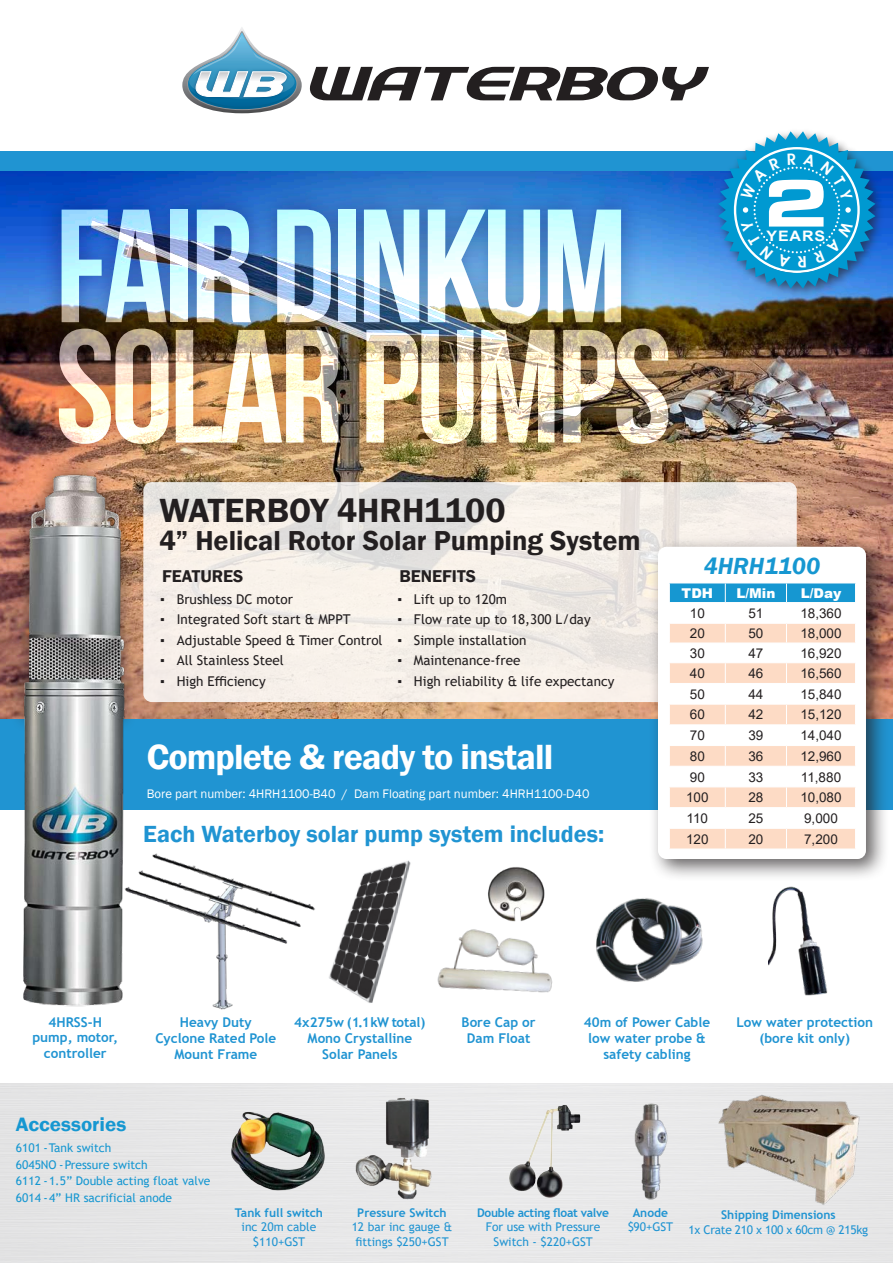
<style>
.page{position:relative;width:893px;height:1263px;background:#fff}
.page>*{position:absolute;margin:0;border:0;box-sizing:border-box;transform-origin:0 0}
.t1{font:160.8px/120.3px "Bebas Neue";letter-spacing:-.025em;color:#fff}
.t2{font:70.05px "Eurostile Becker Black Extd";color:#fff}
.t3{font:600 36px "Franklin Gothic";letter-spacing:-.025em;color:#fff}
.t4{font:600 34.5px "Franklin Gothic";color:#231f20}
.t5{font:600 28.2px "Franklin Gothic";color:#231f20}
.t6{font:600 24px "Franklin Gothic";color:#2094d2}
.t7{font:italic 600 24px "Franklin Gothic";color:#1697d1}
.t8{font:600 19.95px "Franklin Gothic";color:#1697d1;scale:1.05 1}
.t9{font:600 17.55px "Franklin Gothic";color:#231f20}
.t10{font:700 14.4px "Arial";letter-spacing:.055em;color:#fff;scale:1.11 1}
.t11{font:13.5px "Trebuchet MS";color:#231f20}
.t12{font:700 13.5px/16.2px "Trebuchet MS";color:#2094d2;text-align:center}
.t13{font:13.5px "Arial";color:#231f20}
.t14{font:900 13.5px "Arial";color:#fff}
.t15{font:12.75px "Franklin Gothic";color:#fff}
.t16{font:12px/16.5px "Trebuchet MS";color:#1697d1}
.t17{font:12px/14.4px "Trebuchet MS";color:#2094d2;text-align:center}
.t18{font:700 12px "Trebuchet MS";color:#2094d2}
.t19{font:12px "Trebuchet MS";letter-spacing:-.025em;color:#2094d2}
.t20{font:700 12px "Trebuchet MS";letter-spacing:-.025em;color:#2094d2}
</style>
<div class="page">
<img style="left:0;top:171px;width:893px;height:548px">
<div style="left:0;top:719px;width:893px;height:90px;background:#2094d2"></div>
<img style="left:329px;top:860px;width:82px;height:143px">
<img style="left:437px;top:929px;width:116px;height:64px">
<img style="left:596px;top:898px;width:107px;height:84px">
<img style="left:488px;top:867px;width:57px;height:55px">
<img style="left:768px;top:886px;width:60px;height:110px">
<img style="left:678px;top:1083px;width:215px;height:140px">
<svg style="left:143px;top:482px;width:654px;height:220px;background:#f1ebe5"></svg>
<img style="left:158px;top:855px;width:157px;height:155px">
<img style="left:352px;top:1090px;width:90px;height:117px">
<img style="left:226px;top:1108px;width:110px;height:96px">
<img style="left:633px;top:1103px;width:36px;height:97px">
<img style="left:491px;top:1101px;width:97px;height:100px">
<img style="left:0;top:458px;width:158px;height:258px">
<img style="left:0;top:716px;width:158px;height:291px">
<div style="left:648px;top:537px;width:241px;height:345px;background:#231f20;opacity:.7"></div>
<div style="left:658px;top:547px;width:208px;height:312px;background:#fff;border-radius:8px"></div>
<svg style="left:669px;top:583px;width:187px;height:266px"></svg>
<hr style="left:669px;top:602px;width:56px;height:1px;background:#fff">
<hr style="left:725px;top:602px;width:61px;height:1px;background:#fff">
<hr style="left:786px;top:602px;width:70px;height:1px;background:#fff">
<hr style="left:669px;top:724px;width:56px;height:1px;background:#fff">
<hr style="left:725px;top:724px;width:61px;height:1px;background:#fff">
<hr style="left:786px;top:724px;width:70px;height:1px;background:#fff">
<div style="left:37px;top:188px;width:653px;height:278px;background:#231f20;opacity:.43"></div>
<div style="left:0;top:151px;width:893px;height:20px;background:#2094d2"></div>
<svg style="left:310px;top:67px;width:399px;height:33px"></svg>
<svg style="left:182px;top:27px;width:120px;height:86px"></svg>
<div style="left:714px;top:127px;width:172px;height:172px;background:#231f20;opacity:.63"></div>
<svg style="left:718px;top:131px;width:157px;height:158px;background:#2c9fd4"></svg>
<h1 class="t1" style="left:55px;top:205px;width:618px">FAIR DINKUM<br>SOLAR PUMPS</h1>
<h2 class="t2" style="left:763px;top:163px;width:68px">2</h2>
<p class="t10" style="left:766px;top:225px;width:54px">YEARS</p>
<h3 class="t4" style="left:159px;top:489px;width:348px">WATERBOY 4HRH1100</h3>
<h3 class="t5" style="left:159px;top:523px;width:483px">4” Helical Rotor Solar Pumping System</h3>
<p class="t9" style="left:162px;top:565px;width:83px">FEATURES</p>
<p class="t11" style="left:160px;top:591px;width:134px">▪ Brushless DC motor</p>
<p class="t11" style="left:160px;top:611px;width:192px">▪ Integrated Soft start &amp; MPPT</p>
<p class="t11" style="left:160px;top:631px;width:224px">▪ Adjustable Speed &amp; Timer Control</p>
<p class="t11" style="left:160px;top:652px;width:125px">▪ All Stainless Steel</p>
<p class="t11" style="left:160px;top:672px;width:107px">▪ High Efficiency</p>
<p class="t9" style="left:399px;top:565px;width:78px">BENEFITS</p>
<p class="t11" style="left:397px;top:591px;width:111px">▪ Lift up to 120m</p>
<p class="t11" style="left:397px;top:611px;width:195px">▪ Flow rate up to 18,300 L/day</p>
<p class="t11" style="left:397px;top:631px;width:131px">▪ Simple installation</p>
<p class="t11" style="left:397px;top:652px;width:125px">▪ Maintenance-free</p>
<p class="t11" style="left:397px;top:672px;width:218px">▪ High reliability &amp; life expectancy</p>
<h3 class="t3" style="left:147px;top:735px;width:408px">Complete &amp; ready to install</h3>
<p class="t15" style="left:147px;top:786px;width:444px">Bore part number: 4HRH1100-B40 / Dam Floating part number: 4HRH1100-D40</p>
<h3 class="t6" style="left:143px;top:819px;width:462px">Each Waterboy solar pump system includes:</h3>
<h3 class="t7" style="left:704px;top:551px;width:118px">4HRH1100</h3>
<p class="t14" style="left:682px;top:583px;width:33px">TDH</p>
<p class="t14" style="left:736px;top:583px;width:41px">L/Min</p>
<p class="t14" style="left:801px;top:583px;width:42px">L/Day</p>
<p class="t13" style="left:690px;top:604px;width:17px">10</p>
<p class="t13" style="left:748px;top:604px;width:17px">51</p>
<p class="t13" style="left:800px;top:604px;width:43px">18,360</p>
<p class="t13" style="left:690px;top:624px;width:17px">20</p>
<p class="t13" style="left:748px;top:624px;width:17px">50</p>
<p class="t13" style="left:800px;top:624px;width:43px">18,000</p>
<p class="t13" style="left:690px;top:644px;width:17px">30</p>
<p class="t13" style="left:748px;top:644px;width:17px">47</p>
<p class="t13" style="left:800px;top:644px;width:43px">16,920</p>
<p class="t13" style="left:690px;top:664px;width:17px">40</p>
<p class="t13" style="left:748px;top:664px;width:17px">46</p>
<p class="t13" style="left:800px;top:664px;width:43px">16,560</p>
<p class="t13" style="left:690px;top:685px;width:17px">50</p>
<p class="t13" style="left:748px;top:685px;width:17px">44</p>
<p class="t13" style="left:800px;top:685px;width:43px">15,840</p>
<p class="t13" style="left:690px;top:705px;width:17px">60</p>
<p class="t13" style="left:748px;top:705px;width:17px">42</p>
<p class="t13" style="left:800px;top:705px;width:43px">15,120</p>
<p class="t13" style="left:690px;top:726px;width:17px">70</p>
<p class="t13" style="left:748px;top:726px;width:17px">39</p>
<p class="t13" style="left:800px;top:726px;width:43px">14,040</p>
<p class="t13" style="left:690px;top:747px;width:17px">80</p>
<p class="t13" style="left:748px;top:747px;width:17px">36</p>
<p class="t13" style="left:800px;top:747px;width:43px">12,960</p>
<p class="t13" style="left:690px;top:767px;width:17px">90</p>
<p class="t13" style="left:748px;top:767px;width:17px">33</p>
<p class="t13" style="left:801px;top:767px;width:42px">11,880</p>
<p class="t13" style="left:686px;top:788px;width:24px">100</p>
<p class="t13" style="left:748px;top:788px;width:17px">28</p>
<p class="t13" style="left:800px;top:788px;width:43px">10,080</p>
<p class="t13" style="left:687px;top:809px;width:23px">110</p>
<p class="t13" style="left:748px;top:809px;width:17px">25</p>
<p class="t13" style="left:804px;top:809px;width:35px">9,000</p>
<p class="t13" style="left:686px;top:829px;width:24px">120</p>
<p class="t13" style="left:748px;top:829px;width:17px">20</p>
<p class="t13" style="left:804px;top:829px;width:35px">7,200</p>
<p class="t12" style="left:32px;top:1015px;width:87px;line-height:14.9px">4HRSS-H pump, motor,</p>
<p class="t12" style="left:44px;top:1045px;width:64px">controller</p>
<p class="t12" style="left:155px;top:1014px;width:122px">Heavy Duty<br>Cyclone Rated Pole<br>Mount Frame</p>
<p class="t12" style="left:294px;top:1014px;width:133px">4x275w (1.1kW total)<br>Mono Crystalline<br>Solar Panels</p>
<p class="t12" style="left:462px;top:1014px;width:76px">Bore Cap or<br>Dam Float</p>
<p class="t12" style="left:584px;top:1014px;width:128px">40m of Power Cable low water probe &amp; safety cabling</p>
<p class="t12" style="left:736px;top:1014px;width:138px">Low water protection (bore kit only)</p>
<h3 class="t8" style="left:16px;top:1112px;width:107px">Accessories</h3>
<p class="t16" style="left:16px;top:1140px;width:196px">6101 - Tank switch<br>6045NO - Pressure switch<br>6112 - 1.5” Double acting float valve<br>6014 - 4” HR sacrificial anode</p>
<p class="t18" style="left:235px;top:1205px;width:90px">Tank full switch</p>
<p class="t17" style="left:242px;top:1220px;width:76px">inc 20m cable $110+GST</p>
<p class="t18" style="left:357px;top:1205px;width:91px">Pressure Switch</p>
<p class="t17" style="left:352px;top:1220px;width:102px">12 bar inc gauge &amp; fittings $250+GST</p>
<p class="t20" style="left:477px;top:1205px;width:133px">Double acting float valve</p>
<p class="t17" style="left:486px;top:1220px;width:116px">For use with Pressure<br>Switch - $220+GST</p>
<p class="t18" style="left:633px;top:1205px;width:37px">Anode</p>
<p class="t17" style="left:628px;top:1220px;width:47px">$90+GST</p>
<p class="t18" style="left:721px;top:1207px;width:116px">Shipping Dimensions</p>
<p class="t19" style="left:689px;top:1222px;width:181px">1x Crate 210 x 100 x 60cm @ 215kg</p>
</div>
